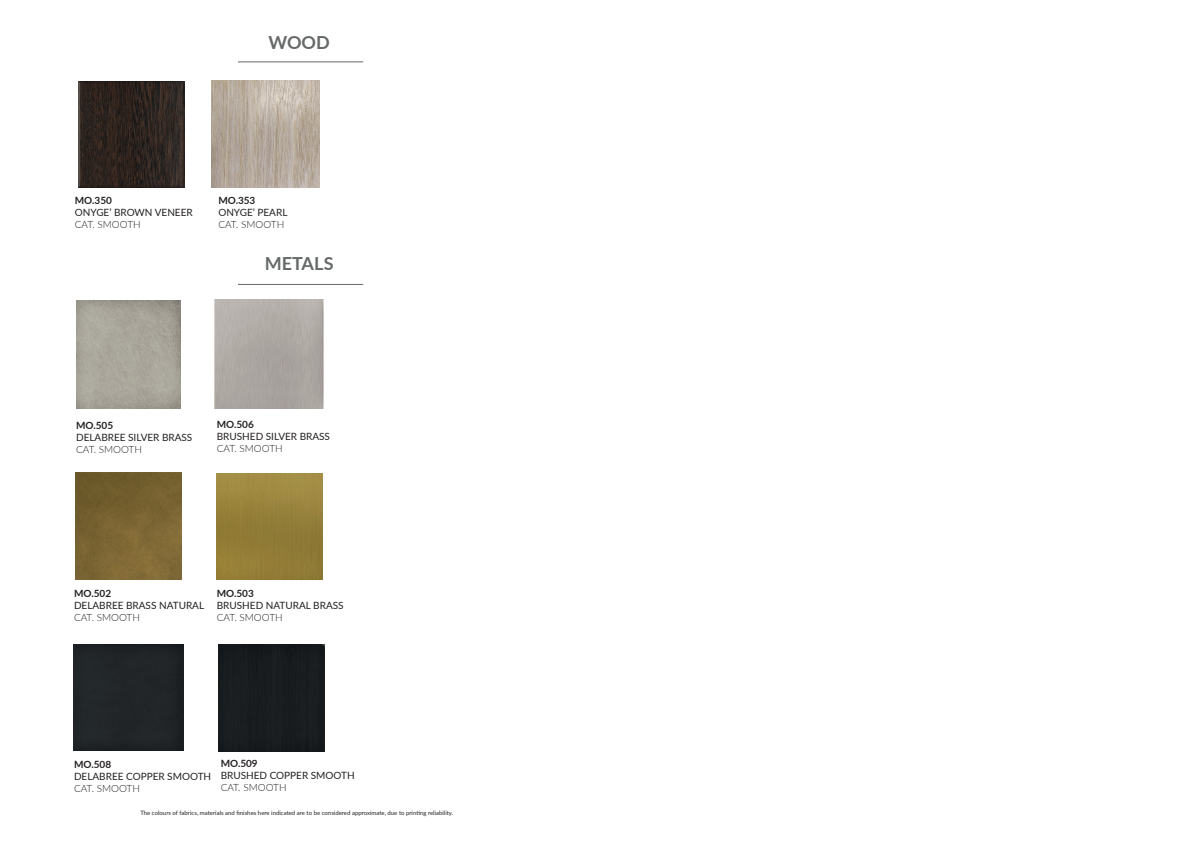
<style>
.page{position:relative;width:1191px;height:842px;background:#fff}
.page>*{position:absolute;margin:0;border:0;box-sizing:border-box;transform-origin:0 0}
.t1{font:700 18px "Lato";color:#666969}
.t2{font:10px/12px "Lato";color:#231f20}
.t3{font:300 10px "Lato";color:#231f20}
.t4{font:6px "Lato";color:#231f20}
.s1{font-weight:700}
.s2{font-weight:300}
</style>
<div class="page">
<img style="left:76px;top:301px;width:105px;height:108px">
<img style="left:214px;top:300px;width:110px;height:108px">
<img style="left:76px;top:473px;width:106px;height:106px">
<img style="left:217px;top:474px;width:106px;height:106px">
<div style="left:74px;top:644px;width:109px;height:107px;background:#212528"></div>
<div style="left:218px;top:644px;width:107px;height:107px;background:#181c1f"></div>
<img style="left:78px;top:81px;width:106px;height:106px">
<hr style="left:238px;top:284px;width:125px;height:1px;background:#676a6a">
<hr style="left:238px;top:62px;width:125px;height:1px;background:#676a6a">
<img style="left:211px;top:81px;width:108px;height:106px">
<p class="t1" style="left:268px;top:29px;width:63px">WOOD</p>
<p class="t2" style="left:75px;top:194px;width:119px"><span class="s1">MO.350<br></span>ONYGE’ BROWN VENEER<br><span class="s2">CAT. SMOOTH</span></p>
<p class="t2" style="left:218px;top:194px;width:71px"><span class="s1">MO.353<br></span>ONYGE’ PEARL<br><span class="s2">CAT. SMOOTH</span></p>
<p class="t1" style="left:265px;top:250px;width:70px">METALS</p>
<p class="t2" style="left:76px;top:419px;width:118px"><span class="s1">MO.505<br></span>DELABREE SILVER BRASS<br><span class="s2">CAT. SMOOTH</span></p>
<p class="t2" style="left:217px;top:418px;width:115px"><span class="s1">MO.506<br></span>BRUSHED SILVER BRASS</p>
<p class="t3" style="left:217px;top:442px;width:67px">CAT. SMOOTH</p>
<p class="t2" style="left:74px;top:587px;width:132px"><span class="s1">MO.502<br></span>DELABREE BRASS NATURAL</p>
<p class="t3" style="left:74px;top:610px;width:67px">CAT. SMOOTH</p>
<p class="t2" style="left:217px;top:587px;width:128px"><span class="s1">MO.503<br></span>BRUSHED NATURAL BRASS</p>
<p class="t3" style="left:217px;top:610px;width:67px">CAT. SMOOTH</p>
<p class="t2" style="left:74px;top:758px;width:139px"><span class="s1">MO.508<br></span>DELABREE COPPER SMOOTH<br><span class="s2">CAT. SMOOTH</span></p>
<p class="t2" style="left:221px;top:757px;width:136px"><span class="s1">MO.509<br></span>BRUSHED COPPER SMOOTH<br><span class="s2">CAT. SMOOTH</span></p>
<p class="t4" style="left:140px;top:809px;width:314px">The colours of fabrics, materials and finishes here indicated are to be considered approximate, due to printing reliability.</p>
</div>
